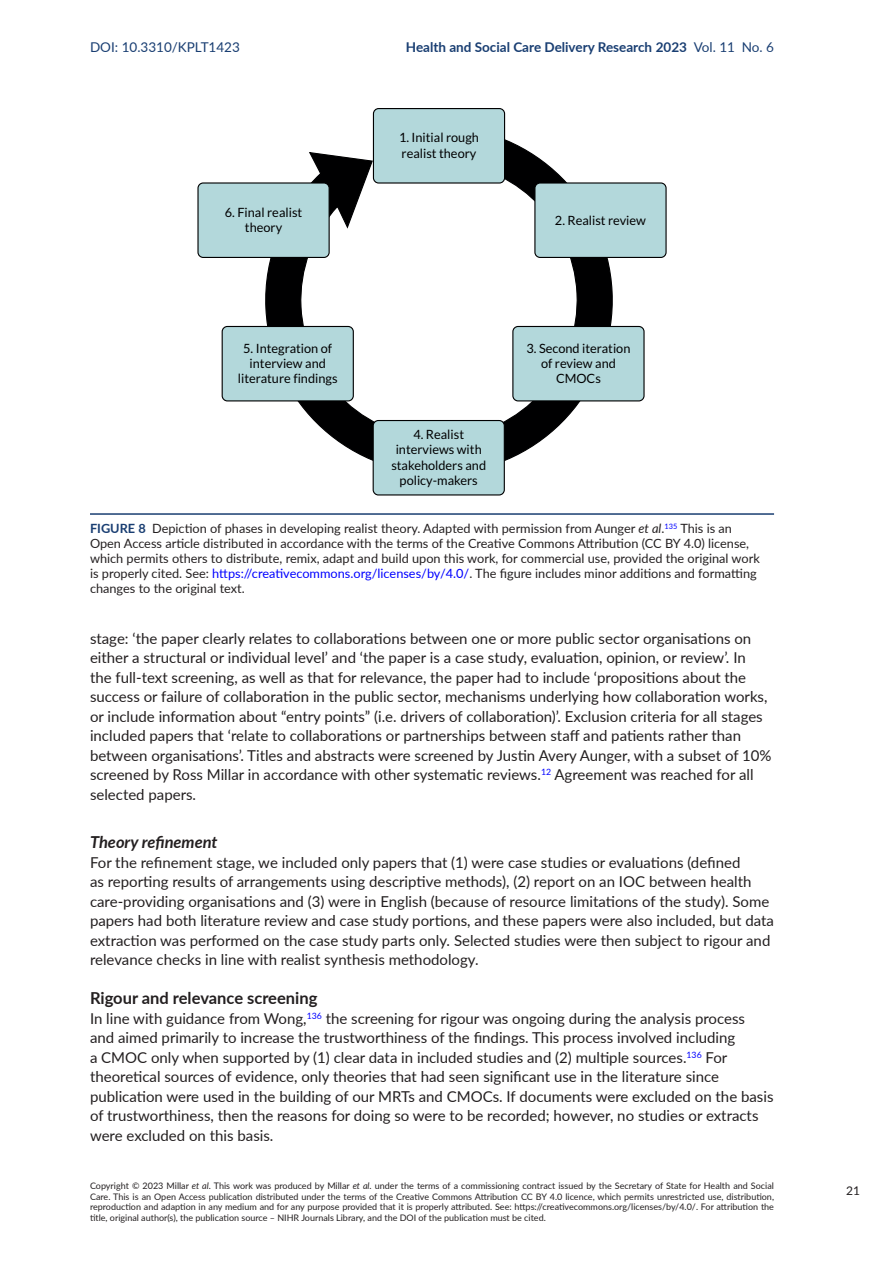
<style>
.page{position:relative;width:893px;height:1263px;background:#fff}
.page>*{position:absolute;margin:0;border:0;box-sizing:border-box;transform-origin:0 0}
.t1{font:700 16.5px "Lato";color:#231f20}
.t2{font:italic 700 16.5px "Lato";color:#231f20}
.t3{font:15px/19.5px "Lato";color:#231f20}
.t4{font:700 13.5px "Lato";color:#193e72}
.t5{font:13.5px "Lato";color:#193e72}
.t6{font:12.75px/15px "Lato";color:#231f20}
.t7{font:12.75px/15.3px "Lato";color:#000001;text-align:center}
.t8{font:12px "Lato";color:#231f20}
.t9{font:9px/10.5px "Lato";color:#231f20;text-align:justify}
.s1{font-weight:400}
.s2{font-weight:700;color:#193e72}
.s3{font-style:italic}
.s4{color:#00f}
</style>
<div class="page">
<hr style="left:90px;top:513px;width:684px;height:2px;background:#193e72">
<svg style="left:263px;top:122px;width:354px;height:356px"></svg>
<div style="left:535px;top:183px;width:131px;height:74px;background:#b3d8db;border-radius:5px"></div>
<div style="left:534px;top:182px;width:133px;height:76px;border:1px solid #000001;border-radius:5px"></div>
<div style="left:198px;top:183px;width:131px;height:74px;background:#b3d8db;border-radius:5px"></div>
<div style="left:197px;top:182px;width:133px;height:76px;border:1px solid #000001;border-radius:5px"></div>
<div style="left:373px;top:109px;width:132px;height:74px;background:#b3d8db;border-radius:5px"></div>
<div style="left:373px;top:108px;width:132px;height:76px;border:1px solid #000001;border-radius:5px"></div>
<div style="left:222px;top:326px;width:131px;height:75px;background:#b3d8db;border-radius:5px"></div>
<div style="left:222px;top:326px;width:132px;height:75px;border:1px solid #000001;border-radius:5px"></div>
<div style="left:513px;top:326px;width:131px;height:75px;background:#b3d8db;border-radius:5px"></div>
<div style="left:512px;top:326px;width:133px;height:75px;border:1px solid #000001;border-radius:5px"></div>
<div style="left:373px;top:420px;width:131px;height:75px;background:#b3d8db;border-radius:5px"></div>
<div style="left:373px;top:420px;width:132px;height:75px;border:1px solid #000001;border-radius:5px"></div>
<p class="t5" style="left:90px;top:37px;width:151px">DOI: 10.3310/KPLT1423</p>
<p class="t4" style="left:406px;top:37px;width:370px">Health and Social Care Delivery Research 2023 <span class="s1">Vol. 11 No. 6</span></p>
<p class="t7" style="left:225px;top:205px;width:79px">6. Final realist theory</p>
<p class="t7" style="left:238px;top:340px;width:101px">5. Integration of interview and literature findings</p>
<p class="t7" style="left:399px;top:130px;width:81px;text-align:left">1. Initial rough realist theory</p>
<p class="t7" style="left:555px;top:212px;width:93px">2. Realist review</p>
<p class="t7" style="left:391px;top:427px;width:96px">4. Realist interviews with stakeholders and policy-makers</p>
<p class="t7" style="left:526px;top:340px;width:105px">3. Second iteration of review and<br>CMOCs</p>
<p class="t6" style="left:90px;top:520px;width:671px"><span class="s2">FIGURE 8</span> Depiction of phases in developing realist theory. Adapted with permission from Aunger <span class="s3">et al</span>.<sup>135</sup> This is an Open Access article distributed in accordance with the terms of the Creative Commons Attribution (CC BY 4.0) license, which permits others to distribute, remix, adapt and build upon this work, for commercial use, provided the original work is properly cited. See: <span class="s4">https://creativecommons.org/licenses/by/4.0/</span>. The figure includes minor additions and formatting changes to the original text.</p>
<p class="t3" style="left:90px;top:628px;width:683px">stage: ‘the paper clearly relates to collaborations between one or more public sector organisations on either a structural or individual level’ and ‘the paper is a case study, evaluation, opinion, or review’. In<br>the full-text screening, as well as that for relevance, the paper had to include ‘propositions about the success or failure of collaboration in the public sector, mechanisms underlying how collaboration works, or include information about “entry points” (i.e. drivers of collaboration)’. Exclusion criteria for all stages included papers that ‘relate to collaborations or partnerships between staff and patients rather than between organisations’. Titles and abstracts were screened by Justin Avery Aunger, with a subset of 10% screened by Ross Millar in accordance with other systematic reviews.<sup>12</sup> Agreement was reached for all selected papers.</p>
<p class="t2" style="left:90px;top:830px;width:129px">Theory refinement</p>
<p class="t3" style="left:90px;top:852px;width:686px">For the refinement stage, we included only papers that (1) were case studies or evaluations (defined<br>as reporting results of arrangements using descriptive methods), (2) report on an IOC between health care-providing organisations and (3) were in English (because of resource limitations of the study). Some papers had both literature review and case study portions, and these papers were also included, but data extraction was performed on the case study parts only. Selected studies were then subject to rigour and relevance checks in line with realist synthesis methodology.</p>
<p class="t1" style="left:90px;top:986px;width:229px">Rigour and relevance screening</p>
<p class="t3" style="left:90px;top:1008px;width:685px">In line with guidance from Wong,<sup>136</sup> the screening for rigour was ongoing during the analysis process<br>and aimed primarily to increase the trustworthiness of the findings. This process involved including<br>a CMOC only when supported by (1) clear data in included studies and (2) multiple sources.<sup>136</sup> For theoretical sources of evidence, only theories that had seen significant use in the literature since publication were used in the building of our MRTs and CMOCs. If documents were excluded on the basis of trustworthiness, then the reasons for doing so were to be recorded; however, no studies or extracts were excluded on this basis.</p>
<p class="t9" style="left:90px;top:1180px;width:685px">Copyright © 2023 Millar <span class="s3">et al</span>. This work was produced by Millar <span class="s3">et al</span>. under the terms of a commissioning contract issued by the Secretary of State for Health and Social Care. This is an Open Access publication distributed under the terms of the Creative Commons Attribution CC BY 4.0 licence, which permits unrestricted use, distribution, reproduction and adaption in any medium and for any purpose provided that it is properly attributed. See: https://creativecommons.org/licenses/by/4.0/. For attribution the title, original author(s), the publication source – NIHR Journals Library, and the DOI of the publication must be cited.</p>
<p class="t8" style="left:846px;top:1182px;width:15px">21</p>
</div>
